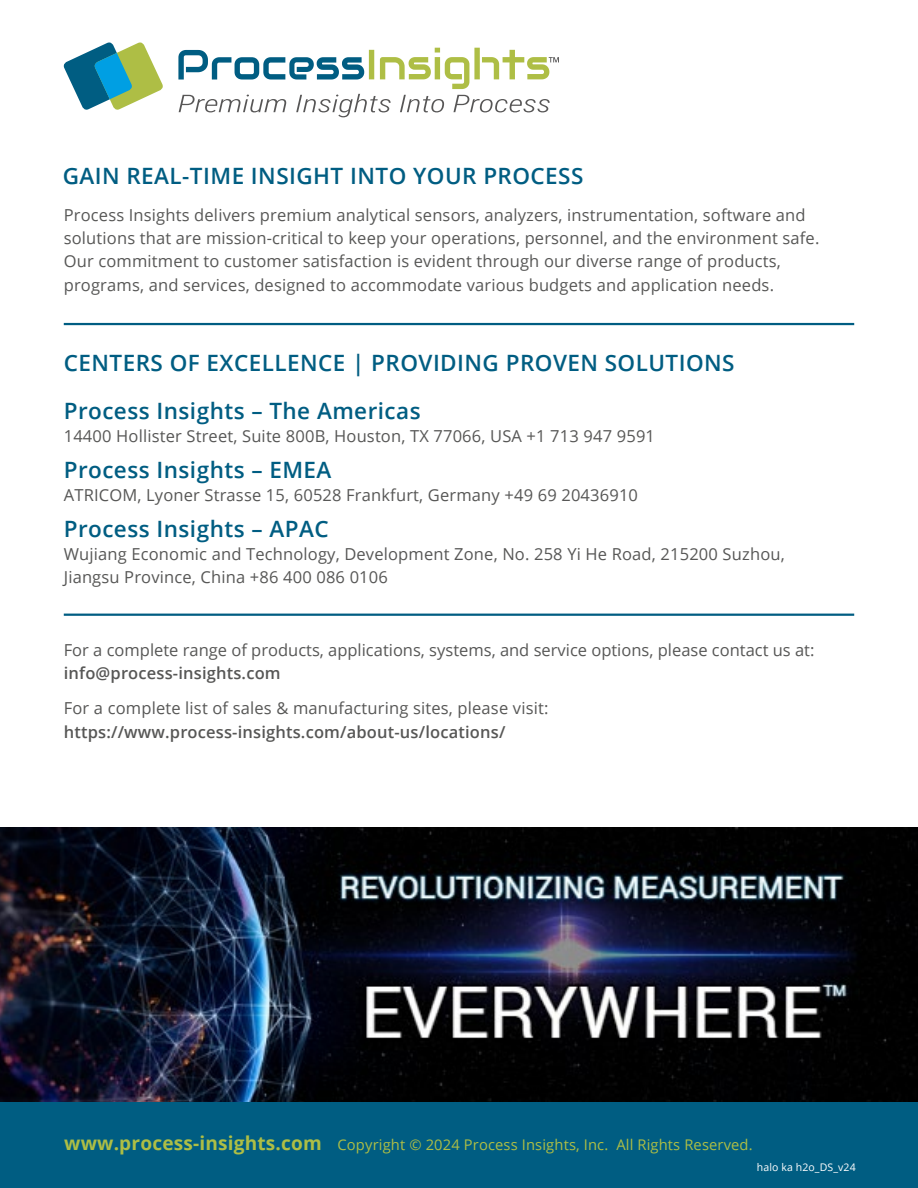
<style>
.page{position:relative;width:918px;height:1188px;background:#fff}
.page>*{position:absolute;margin:0;border:0;box-sizing:border-box;transform-origin:0 0}
.t1{font:600 22.5px/47.8px "Open Sans";letter-spacing:.02em;color:#005d82}
.t2{font:16.5px/23.1px "Open Sans";letter-spacing:.01em;color:#575756}
.t3{font:600 16.5px "Open Sans";letter-spacing:.01em;color:#575756}
.t4{font:14.7px "Open Sans";letter-spacing:.01em;color:#aebe45}
.t5{font:10.5px "Open Sans";letter-spacing:.01em;color:#fff}
.s1{font-weight:700;font-size:19.05px}
</style>
<div class="page">
<img style="left:0;top:828px;width:918px;height:275px">
<div style="left:0;top:1103px;width:918px;height:85px;background:#005d82"></div>
<hr style="left:64px;top:323px;width:790px;height:2px;background:#005d82">
<hr style="left:64px;top:614px;width:790px;height:2px;background:#005d82">
<svg style="left:64px;top:42px;width:99px;height:68px"></svg>
<svg style="left:178px;top:48px;width:381px;height:69px"></svg>
<h1 class="t1" style="left:63px;top:151px;width:522px">GAIN REAL-TIME INSIGHT INTO YOUR PROCESS</h1>
<p class="t2" style="left:64px;top:203px;width:757px">Process Insights delivers premium analytical sensors, analyzers, instrumentation, software and solutions that are mission-critical to keep your operations, personnel, and the environment safe.<br>Our commitment to customer satisfaction is evident through our diverse range of products, programs, and services, designed to accommodate various budgets and application needs.</p>
<h1 class="t1" style="left:64px;top:339px;width:672px">CENTERS OF EXCELLENCE | PROVIDING PROVEN SOLUTIONS<br>Process Insights – The Americas</h1>
<p class="t2" style="left:64px;top:424px;width:593px">14400 Hollister Street, Suite 800B, Houston, TX 77066, USA +1 713 947 9591</p>
<h1 class="t1" style="left:64px;top:445px;width:269px">Process Insights – EMEA</h1>
<p class="t2" style="left:64px;top:483px;width:576px">ATRICOM, Lyoner Strasse 15, 60528 Frankfurt, Germany +49 69 20436910</p>
<h1 class="t1" style="left:64px;top:504px;width:266px">Process Insights – APAC</h1>
<p class="t2" style="left:64px;top:542px;width:723px">Wujiang Economic and Technology, Development Zone, No. 258 Yi He Road, 215200 Suzhou,<br>Jiangsu Province, China +86 400 086 0106</p>
<p class="t2" style="left:64px;top:638px;width:752px">For a complete range of products, applications, systems, and service options, please contact us at:</p>
<p class="t3" style="left:64px;top:661px;width:218px">info@process-insights.com</p>
<p class="t2" style="left:64px;top:697px;width:486px">For a complete list of sales &amp; manufacturing sites, please visit:</p>
<p class="t3" style="left:64px;top:720px;width:443px">https://www.process-insights.com/about-us/locations/</p>
<p class="t4" style="left:64px;top:1135px;width:690px"><span class="s1">www.process-insights.com</span> Copyright © 2024 Process Insights, Inc. All Rights Reserved.</p>
<p class="t5" style="left:757px;top:1160px;width:100px">halo ka h2o_DS_v24</p>
</div>
